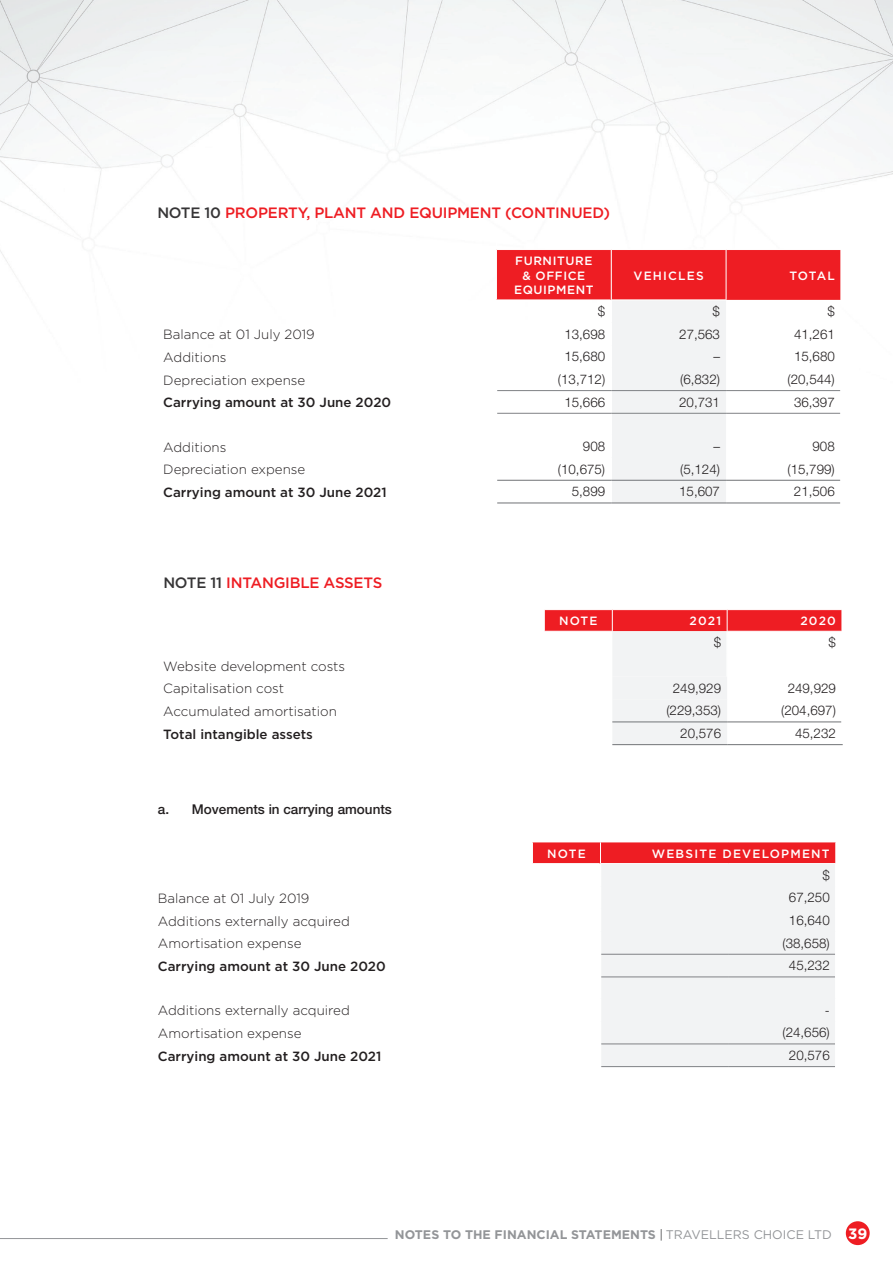
<style>
.page{position:relative;width:893px;height:1263px;background:#fff}
.page>*{position:absolute;margin:0;border:0;box-sizing:border-box;transform-origin:0 0}
.t1{font:500 15px "Gotham";letter-spacing:-.015em;color:#ee1d23}
.t2{font:500 13.5px "Helvetica Neue LT Std";color:#231f20}
.t3{font:300 13.35px/22.6px "Gotham";color:#231f20}
.t4{font:300 13.35px "Helvetica Neue LT Std";color:#231f20}
.t5{font:500 13.35px "Gotham";color:#231f20}
.t6{font:700 12.45px "Gotham";color:#939598}
.t7{font:500 12px "Gotham";letter-spacing:.1em;color:#fff}
.t8{font:500 12px/14.4px "Gotham";letter-spacing:.05em;color:#fff;text-align:center}
.s1{color:#363536}
.s2{font-weight:400;color:#57585a}
.s3{font-weight:400}
.s4{font-size:15px;color:#fff}
</style>
<div class="page">
<img style="left:0;top:0;width:893px;height:504px">
<div style="left:846px;top:1221px;width:24px;height:24px;background:#ee1d23;border-radius:50%"></div>
<hr style="left:0;top:1238px;width:388px;height:1px;background:#939598">
<div style="left:496px;top:249px;width:115px;height:51px;background:#ee1d23"></div>
<svg style="left:612px;top:250px;width:228px;height:252px"></svg>
<svg style="left:191px;top:206px;width:1px;height:22px"></svg>
<hr style="left:840px;top:206px;width:2px;height:22px;background:#fff">
<svg style="left:496px;top:228px;width:1px;height:21px"></svg>
<hr style="left:610px;top:228px;width:2px;height:21px;background:#fff">
<hr style="left:840px;top:228px;width:2px;height:21px;background:#fff">
<hr style="left:610px;top:323px;width:2px;height:22px;background:#fff">
<hr style="left:610px;top:345px;width:2px;height:23px;background:#fff">
<hr style="left:610px;top:368px;width:2px;height:22px;background:#fff">
<hr style="left:610px;top:391px;width:2px;height:22px;background:#fff">
<hr style="left:610px;top:414px;width:2px;height:21px;background:#fff">
<hr style="left:610px;top:435px;width:2px;height:23px;background:#fff">
<hr style="left:610px;top:458px;width:2px;height:22px;background:#fff">
<hr style="left:610px;top:481px;width:2px;height:21px;background:#fff">
<hr style="left:610px;top:503px;width:2px;height:22px;background:#fff">
<hr style="left:840px;top:503px;width:2px;height:22px;background:#fff">
<hr style="left:611px;top:249px;width:115px;height:1px;background:#fff">
<hr style="left:726px;top:249px;width:115px;height:1px;background:#fff">
<hr style="left:840px;top:250px;width:1px;height:50px;background:#fff">
<svg style="left:496px;top:301px;width:1px;height:203px"></svg>
<hr style="left:610px;top:300px;width:2px;height:23px;background:#fff">
<hr style="left:840px;top:300px;width:2px;height:23px;background:#fff">
<hr style="left:840px;top:323px;width:2px;height:22px;background:#fff">
<hr style="left:840px;top:345px;width:2px;height:23px;background:#fff">
<hr style="left:840px;top:368px;width:2px;height:23px;background:#fff">
<hr style="left:840px;top:391px;width:2px;height:22px;background:#fff">
<hr style="left:840px;top:413px;width:2px;height:22px;background:#fff">
<hr style="left:840px;top:435px;width:2px;height:23px;background:#fff">
<hr style="left:840px;top:458px;width:2px;height:22px;background:#fff">
<hr style="left:840px;top:480px;width:2px;height:23px;background:#fff">
<hr style="left:611px;top:390px;width:115px;height:1px;background:#808285">
<hr style="left:726px;top:390px;width:114px;height:1px;background:#808285">
<hr style="left:611px;top:413px;width:115px;height:1px;background:#808285">
<hr style="left:726px;top:413px;width:114px;height:1px;background:#808285">
<hr style="left:497px;top:480px;width:114px;height:1px;background:#808285">
<hr style="left:611px;top:480px;width:115px;height:1px;background:#808285">
<hr style="left:726px;top:480px;width:114px;height:1px;background:#808285">
<hr style="left:497px;top:502px;width:114px;height:1px;background:#808285">
<hr style="left:611px;top:502px;width:115px;height:1px;background:#808285">
<hr style="left:726px;top:502px;width:114px;height:1px;background:#808285">
<hr style="left:611px;top:300px;width:115px;height:1px;background:#fff">
<hr style="left:726px;top:250px;width:1px;height:50px;background:#fff">
<hr style="left:496px;top:249px;width:115px;height:1px;background:#fff">
<hr style="left:496px;top:250px;width:1px;height:50px;background:#fff">
<hr style="left:611px;top:250px;width:1px;height:50px;background:#fff">
<hr style="left:496px;top:300px;width:114px;height:1px;background:#fff">
<hr style="left:497px;top:390px;width:114px;height:1px;background:#808285">
<hr style="left:497px;top:413px;width:114px;height:1px;background:#808285">
<svg style="left:544px;top:610px;width:298px;height:134px"></svg>
<hr style="left:727px;top:631px;width:115px;height:1px;background:#fff">
<hr style="left:612px;top:721px;width:115px;height:1px;background:#808285">
<hr style="left:727px;top:721px;width:114px;height:1px;background:#808285">
<hr style="left:612px;top:744px;width:115px;height:1px;background:#808285">
<hr style="left:727px;top:744px;width:116px;height:1px;background:#808285">
<hr style="left:726px;top:632px;width:2px;height:22px;background:#fff">
<hr style="left:726px;top:654px;width:2px;height:22px;background:#fff">
<hr style="left:841px;top:676px;width:2px;height:23px;background:#fff">
<div style="left:532px;top:842px;width:68px;height:21px;background:#ee1d23"></div>
<div style="left:600px;top:842px;width:236px;height:21px;background:#ee1d23"></div>
<div style="left:601px;top:864px;width:234px;height:202px;background:#f2f3f4"></div>
<svg style="left:532px;top:842px;width:1px;height:21px"></svg>
<svg style="left:600px;top:842px;width:1px;height:21px"></svg>
<svg style="left:835px;top:842px;width:1px;height:21px"></svg>
<hr style="left:601px;top:954px;width:127px;height:1px;background:#808285">
<hr style="left:728px;top:954px;width:107px;height:1px;background:#808285">
<hr style="left:601px;top:976px;width:127px;height:1px;background:#808285">
<hr style="left:728px;top:976px;width:107px;height:1px;background:#808285">
<hr style="left:601px;top:1043px;width:127px;height:1px;background:#808285">
<hr style="left:728px;top:1043px;width:107px;height:1px;background:#808285">
<hr style="left:601px;top:1066px;width:127px;height:1px;background:#808285">
<hr style="left:728px;top:1066px;width:107px;height:1px;background:#808285">
<p class="t1" style="left:157px;top:203px;width:454px"><span class="s1">NOTE 10</span> PROPERTY, PLANT AND EQUIPMENT (CONTINUED)</p>
<p class="t8" style="left:514px;top:254px;width:81px">FURNITURE &amp; OFFICE<br>EQUIPMENT</p>
<p class="t7" style="left:633px;top:267px;width:72px">VEHICLES</p>
<p class="t7" style="left:789px;top:267px;width:47px">TOTAL</p>
<p class="t4" style="left:598px;top:303px;width:9px">$</p>
<p class="t4" style="left:713px;top:303px;width:9px">$</p>
<p class="t4" style="left:827px;top:303px;width:9px">$</p>
<p class="t3" style="left:163px;top:323px;width:153px">Balance at 01 July 2019</p>
<p class="t4" style="left:564px;top:326px;width:42px">13,698</p>
<p class="t4" style="left:679px;top:326px;width:42px">27,563</p>
<p class="t4" style="left:794px;top:326px;width:42px">41,261</p>
<p class="t3" style="left:163px;top:345px;width:65px">Additions</p>
<p class="t4" style="left:564px;top:348px;width:42px">15,680</p>
<p class="t4" style="left:713px;top:348px;width:8px">–</p>
<p class="t4" style="left:794px;top:348px;width:42px">15,680</p>
<p class="t3" style="left:163px;top:368px;width:144px">Depreciation expense</p>
<p class="t4" style="left:558px;top:371px;width:49px">(13,712)</p>
<p class="t4" style="left:680px;top:371px;width:41px">(6,832)</p>
<p class="t4" style="left:788px;top:371px;width:49px">(20,544)</p>
<p class="t5" style="left:163px;top:394px;width:229px">Carrying amount at 30 June 2020</p>
<p class="t4" style="left:564px;top:394px;width:42px">15,666</p>
<p class="t4" style="left:679px;top:394px;width:42px">20,731</p>
<p class="t4" style="left:794px;top:394px;width:42px">36,397</p>
<p class="t3" style="left:163px;top:435px;width:65px">Additions</p>
<p class="t4" style="left:583px;top:438px;width:24px">908</p>
<p class="t4" style="left:713px;top:438px;width:8px">–</p>
<p class="t4" style="left:812px;top:438px;width:24px">908</p>
<p class="t3" style="left:163px;top:458px;width:144px">Depreciation expense</p>
<p class="t4" style="left:558px;top:461px;width:49px">(10,675)</p>
<p class="t4" style="left:680px;top:461px;width:41px">(5,124)</p>
<p class="t4" style="left:787px;top:461px;width:49px">(15,799)</p>
<p class="t5" style="left:163px;top:483px;width:225px">Carrying amount at 30 June 2021</p>
<p class="t4" style="left:572px;top:483px;width:35px">5,899</p>
<p class="t4" style="left:679px;top:483px;width:42px">15,607</p>
<p class="t4" style="left:794px;top:483px;width:42px">21,506</p>
<p class="t1" style="left:163px;top:573px;width:220px"><span class="s1">NOTE 11</span> INTANGIBLE ASSETS</p>
<p class="t3" style="left:163px;top:654px;width:183px">Website development costs<br>Capitalisation cost</p>
<p class="t7" style="left:559px;top:613px;width:40px">NOTE</p>
<p class="t7" style="left:689px;top:613px;width:33px">2021</p>
<p class="t7" style="left:800px;top:613px;width:37px">2020</p>
<p class="t4" style="left:714px;top:634px;width:9px">$</p>
<p class="t4" style="left:828px;top:634px;width:9px">$</p>
<p class="t4" style="left:673px;top:680px;width:50px">249,929</p>
<p class="t4" style="left:788px;top:680px;width:50px">249,929</p>
<p class="t3" style="left:163px;top:699px;width:175px">Accumulated amortisation</p>
<p class="t4" style="left:666px;top:702px;width:56px">(229,353)</p>
<p class="t4" style="left:781px;top:702px;width:56px">(204,697)</p>
<p class="t5" style="left:163px;top:725px;width:151px">Total intangible assets</p>
<p class="t4" style="left:680px;top:725px;width:42px">20,576</p>
<p class="t4" style="left:795px;top:725px;width:42px">45,232</p>
<p class="t2" style="left:158px;top:801px;width:236px">a. Movements in carrying amounts</p>
<p class="t7" style="left:547px;top:845px;width:40px">NOTE</p>
<p class="t7" style="left:652px;top:845px;width:179px">WEBSITE DEVELOPMENT</p>
<p class="t4" style="left:822px;top:867px;width:9px">$</p>
<p class="t3" style="left:158px;top:886px;width:153px">Balance at 01 July 2019</p>
<p class="t4" style="left:789px;top:889px;width:42px">67,250</p>
<p class="t3" style="left:158px;top:909px;width:193px">Additions externally acquired</p>
<p class="t4" style="left:789px;top:912px;width:42px">16,640</p>
<p class="t3" style="left:158px;top:932px;width:145px">Amortisation expense</p>
<p class="t4" style="left:782px;top:935px;width:49px">(38,658)</p>
<p class="t5" style="left:158px;top:957px;width:229px">Carrying amount at 30 June 2020</p>
<p class="t4" style="left:789px;top:957px;width:42px">45,232</p>
<p class="t3" style="left:158px;top:999px;width:193px">Additions externally acquired</p>
<p class="t4" style="left:825px;top:1002px;width:6px">-</p>
<p class="t3" style="left:158px;top:1021px;width:145px">Amortisation expense</p>
<p class="t4" style="left:782px;top:1024px;width:49px">(24,656)</p>
<p class="t5" style="left:158px;top:1047px;width:225px">Carrying amount at 30 June 2021</p>
<p class="t4" style="left:789px;top:1047px;width:42px">20,576</p>
<p class="t6" style="left:395px;top:1226px;width:474px">NOTES TO THE FINANCIAL STATEMENTS <span class="s2">|</span> <span class="s3">TRAVELLERS CHOICE LTD</span> <span class="s4">39</span></p>
</div>
